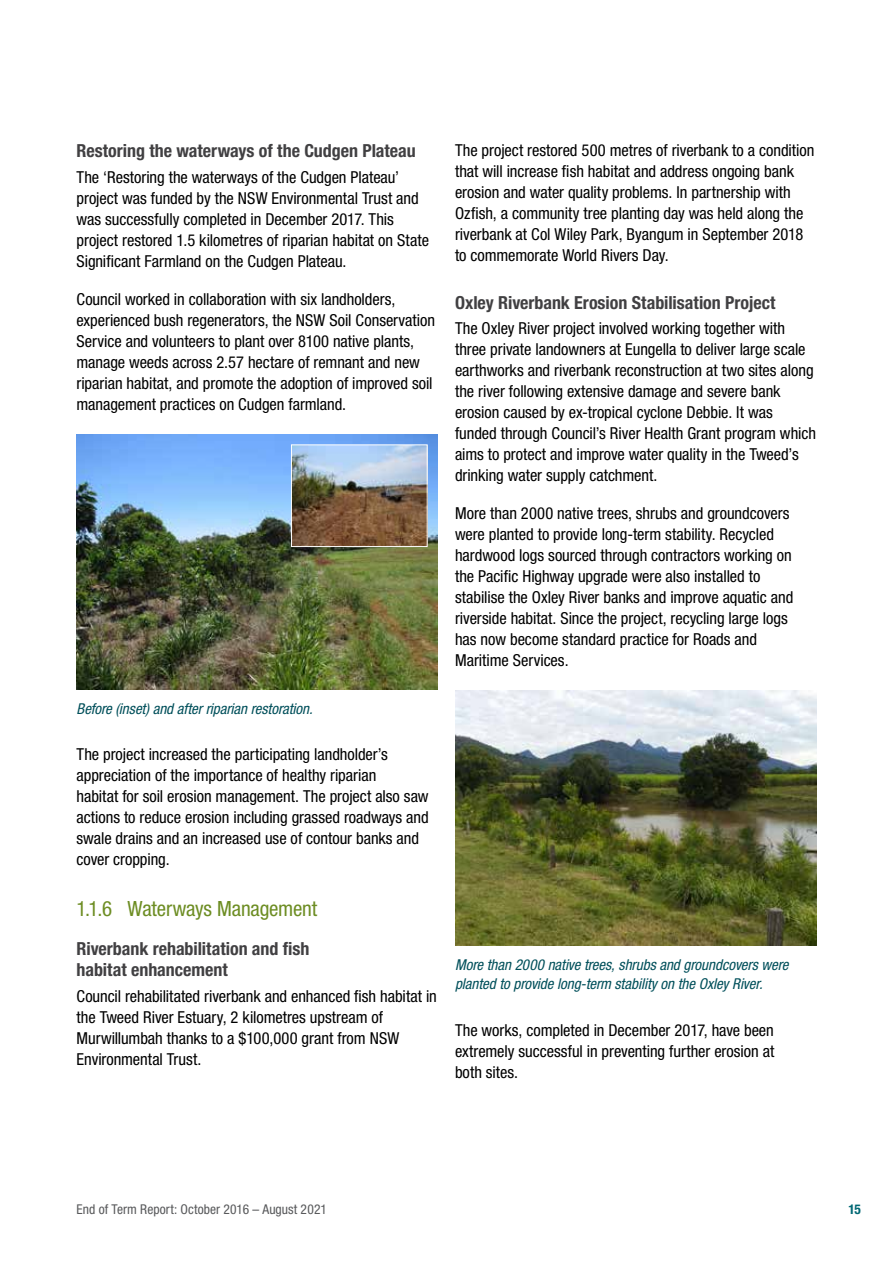
<style>
.page{position:relative;width:893px;height:1263px;background:#fff}
.page>*{position:absolute;margin:0;border:0;box-sizing:border-box;transform-origin:0 0}
.t1{font:condensed 21px "Helvetica Neue LT Std";letter-spacing:-.01em;color:#6d8d23}
.t2{font:700 condensed 18px/21.6px "Helvetica Neue LT Std";color:#414042}
.body{font:condensed 16.5px/21px "Helvetica Neue LT Std";letter-spacing:-.005em;color:#000}
.t3{font:italic condensed 15px/19.5px "Helvetica Neue LT Std";color:#004f5a}
.t4{font:condensed 13.5px "Helvetica Neue LT Std";letter-spacing:.005em;color:#58595b}
.t5{font:700 condensed 13.5px "Helvetica Neue LT Std";color:#006874}
</style>
<div class="page">
<img style="left:77px;top:434px;width:361px;height:255px">
<img style="left:455px;top:690px;width:361px;height:255px">
<img style="left:291px;top:444px;width:136px;height:103px">
<h4 class="t2" style="left:77px;top:140px;width:341px">Restoring the waterways of the Cudgen Plateau</h4>
<p class="body" style="left:77px;top:166px;width:354px">The ‘Restoring the waterways of the Cudgen Plateau’ project was funded by the NSW Environmental Trust and was successfully completed in December 2017. This project restored 1.5 kilometres of riparian habitat on State Significant Farmland on the Cudgen Plateau.</p>
<p class="body" style="left:77px;top:288px;width:360px">Council worked in collaboration with six landholders, experienced bush regenerators, the NSW Soil Conservation Service and volunteers to plant over 8100 native plants, manage weeds across 2.57 hectare of remnant and new riparian habitat, and promote the adoption of improved soil management practices on Cudgen farmland.</p>
<p class="t3" style="left:77px;top:699px;width:238px">Before (inset) and after riparian restoration.</p>
<p class="body" style="left:77px;top:744px;width:354px">The project increased the participating landholder’s appreciation of the importance of healthy riparian<br>habitat for soil erosion management. The project also saw actions to reduce erosion including grassed roadways and swale drains and an increased use of contour banks and cover cropping.</p>
<h3 class="t1" style="left:77px;top:896px;width:242px">1.1.6 Waterways Management</h3>
<h4 class="t2" style="left:77px;top:937px;width:234px">Riverbank rehabilitation and fish habitat enhancement</h4>
<p class="body" style="left:77px;top:985px;width:362px">Council rehabilitated riverbank and enhanced fish habitat in the Tweed River Estuary, 2 kilometres upstream of Murwillumbah thanks to a $100,000 grant from NSW Environmental Trust.</p>
<p class="body" style="left:455px;top:140px;width:361px">The project restored 500 metres of riverbank to a condition that will increase fish habitat and address ongoing bank erosion and water quality problems. In partnership with Ozfish, a community tree planting day was held along the riverbank at Col Wiley Park, Byangum in September 2018 to commemorate World Rivers Day.</p>
<h4 class="t2" style="left:455px;top:291px;width:322px">Oxley Riverbank Erosion Stabilisation Project</h4>
<p class="body" style="left:455px;top:317px;width:362px">The Oxley River project involved working together with three private landowners at Eungella to deliver large scale earthworks and riverbank reconstruction at two sites along the river following extensive damage and severe bank erosion caused by ex-tropical cyclone Debbie. It was funded through Council’s River Health Grant program which aims to protect and improve water quality in the Tweed’s drinking water supply catchment.</p>
<p class="body" style="left:455px;top:502px;width:340px">More than 2000 native trees, shrubs and groundcovers were planted to provide long-term stability. Recycled hardwood logs sourced through contractors working on the Pacific Highway upgrade were also installed to stabilise the Oxley River banks and improve aquatic and riverside habitat. Since the project, recycling large logs has now become standard practice for Roads and Maritime Services.</p>
<p class="t3" style="left:455px;top:955px;width:335px">More than 2000 native trees, shrubs and groundcovers were planted to provide long-term stability on the Oxley River.</p>
<p class="body" style="left:455px;top:1019px;width:321px;text-align:justify">The works, completed in December 2017, have been extremely successful in preventing further erosion at both sites.</p>
<p class="t4" style="left:77px;top:1202px;width:252px">End of Term Report: October 2016 – August 2021</p>
<p class="t5" style="left:848px;top:1201px;width:14px">15</p>
</div>
